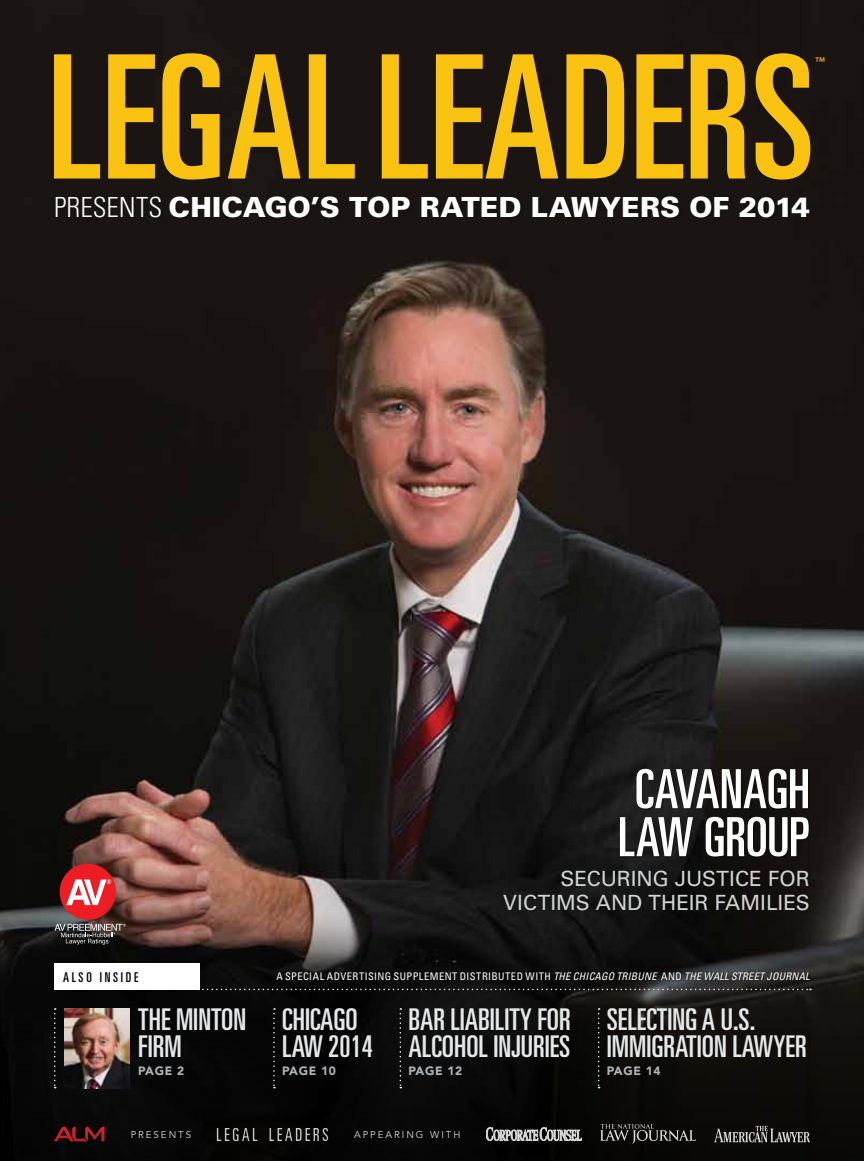
<style>
.page{position:relative;width:864px;height:1161px;background:#fff}
.page>*{position:absolute;margin:0;border:0;box-sizing:border-box;transform-origin:0 0}
.t1{font:ultra-condensed 172.05px "Univers LT Std";color:#fbc311}
.t2{font:ultra-condensed 54px/48px "Univers LT Std";letter-spacing:-.01em;color:#fff;text-align:center}
.t3{font:ultra-condensed 30px/27px "Univers LT Std";color:#e6e7e8}
.t4{font:900 27.75px "Univers LT Std";color:#fff}
.t5{font:21px/24px "Univers LT Std";color:#d1d3d4;text-align:right}
.t6{font:ultra-condensed 18px "Univers LT Std";letter-spacing:.13em;color:#fff}
.t7{font:ultra-condensed 13.5px "Univers LT Std";letter-spacing:.2em;color:#000}
.t8{font:900 12px "Avenir LT Std";letter-spacing:.05em;color:#b1b4b6}
.t9{font:condensed 10.5px "Univers LT Std";letter-spacing:.045em;color:#fff}
.t10{font:ultra-condensed 10.5px "Univers LT Std";color:#fbc311}
.t11{font:9.75px "Avenir LT Std";letter-spacing:.2em;color:#fff}
.s1{font-weight:300;font-stretch:condensed}
.s2{font-style:italic}
</style>
<div class="page">
<img style="left:0;top:0;width:864px;height:863px">
<svg style="left:0;top:863px;width:864px;height:298px;background:#1a1514"></svg>
<div style="left:276px;top:972px;width:535px;height:9px;background:#000;opacity:.5"></div>
<div style="left:54px;top:963px;width:145px;height:27px;background:#fff"></div>
<svg style="left:199px;top:989px;width:612px;height:1px"></svg>
<svg style="left:54px;top:1008px;width:2px;height:80px"></svg>
<img style="left:64px;top:1008px;width:65px;height:80px">
<svg style="left:600px;top:1124px;width:96px;height:20px;background:#31302f"></svg>
<svg style="left:486px;top:1128px;width:96px;height:13px"></svg>
<svg style="left:714px;top:1126px;width:96px;height:16px;background:#454443"></svg>
<svg style="left:54px;top:1127px;width:51px;height:14px"></svg>
<svg style="left:273px;top:1008px;width:2px;height:80px"></svg>
<svg style="left:400px;top:1008px;width:1px;height:80px"></svg>
<svg style="left:598px;top:1008px;width:2px;height:80px"></svg>
<div style="left:60px;top:864px;width:56px;height:56px;background:#ed1d24;border-radius:50%"></div>
<svg style="left:66px;top:879px;width:45px;height:26px"></svg>
<svg style="left:54px;top:924px;width:72px;height:21px;background:#504c4b"></svg>
<div style="left:56px;top:196px;width:755px;height:24px;background:#181310"></div>
<div style="left:503px;top:769px;width:308px;height:142px;background:#000;opacity:.25"></div>
<div style="left:214px;top:1123px;width:122px;height:22px;background:#000"></div>
<h1 class="t1" style="left:48px;top:20px;width:62px">LEGAL</h1>
<h1 class="t1" style="left:375px;top:20px;width:63px">LEADERS</h1>
<p class="t10" style="left:815px;top:55px;width:12px">™</p>
<p class="t4" style="left:54px;top:189px;width:757px"><span class="s1">PRESENTS</span> CHICAGO’S TOP RATED LAWYERS OF 2014</p>
<h2 class="t2" style="left:618px;top:765px;width:194px">CAVANAGH<br>LAW GROUP</h2>
<p class="t5" style="left:503px;top:866px;width:308px">SECURING JUSTICE FOR<br>VICTIMS AND THEIR FAMILIES</p>
<p class="t7" style="left:63px;top:969px;width:77px">ALSO INSIDE</p>
<p class="t9" style="left:276px;top:970px;width:535px">A SPECIAL ADVERTISING SUPPLEMENT DISTRIBUTED WITH <span class="s2">THE CHICAGO TRIBUNE</span> AND <span class="s2">THE WALL STREET JOURNAL</span></p>
<p class="t3" style="left:138px;top:1006px;width:110px">THE MINTON<br>FIRM</p>
<p class="t8" style="left:138px;top:1064px;width:47px">PAGE 2</p>
<p class="t3" style="left:282px;top:1006px;width:92px">CHICAGO<br>LAW 2014</p>
<p class="t8" style="left:282px;top:1064px;width:55px">PAGE 10</p>
<p class="t3" style="left:409px;top:1006px;width:164px">BAR LIABILITY FOR<br>ALCOHOL INJURIES</p>
<p class="t8" style="left:409px;top:1064px;width:55px">PAGE 12</p>
<p class="t3" style="left:607px;top:1006px;width:201px">SELECTING A U.S.<br>IMMIGRATION LAWYER</p>
<p class="t8" style="left:607px;top:1064px;width:55px">PAGE 14</p>
<p class="t6" style="left:216px;top:1124px;width:114px">LEGAL LEADERS</p>
<p class="t11" style="left:131px;top:1129px;width:62px">PRESENTS</p>
<p class="t11" style="left:354px;top:1129px;width:108px">APPEARING WITH</p>
</div>
